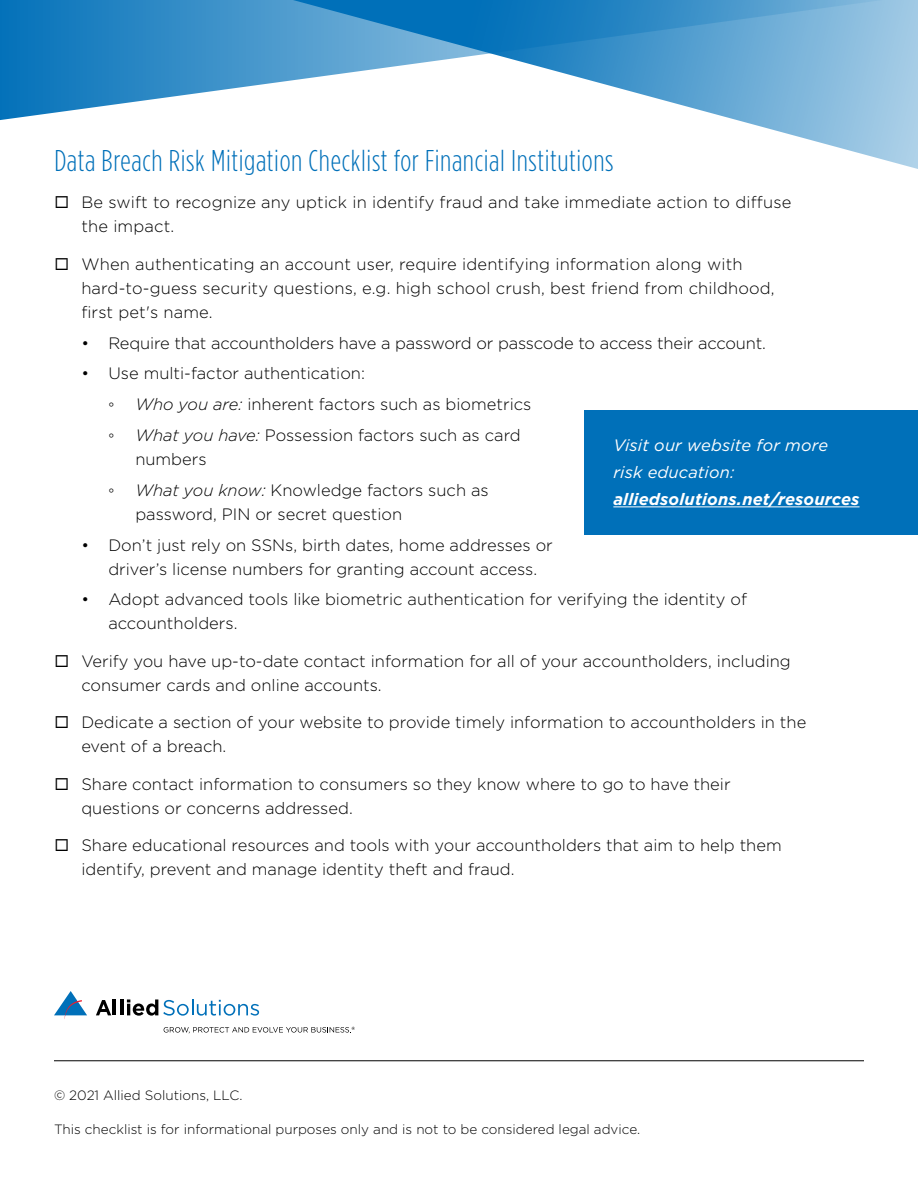
<style>
.page{position:relative;width:918px;height:1188px;background:#fff}
.page>*{position:absolute;margin:0;border:0;box-sizing:border-box;transform-origin:0 0}
.t1{font:300 condensed 30px "Gotham HTF";letter-spacing:.02em;color:#0070b9}
.t2{font:300 16.5px/24px "Gotham HTF";color:#000}
.t3{font:italic 16.5px/27px "Gotham HTF";letter-spacing:.01em;color:#fff}
.t4{font:italic 700 16.5px "Gotham HTF";letter-spacing:.01em;color:#fff}
.t5{font:16.5px "Arial";color:#000}
.t6{font:300 13.5px "Gotham HTF";color:#000}
.s1{font-style:italic}
</style>
<div class="page">
<svg style="left:744px;top:122px;width:174px;height:47px"></svg>
<svg style="left:0;top:0;width:918px;height:122px"></svg>
<div style="left:585px;top:410px;width:333px;height:125px;background:#0070b9"></div>
<hr style="left:613px;top:507px;width:247px;height:1px;background:#fff">
<hr style="left:54px;top:1060px;width:810px;height:1px;background:#000">
<svg style="left:96px;top:1000px;width:15px;height:15px"></svg>
<hr style="left:113px;top:999px;width:3px;height:16px;background:#000">
<hr style="left:120px;top:999px;width:3px;height:16px;background:#000">
<svg style="left:127px;top:999px;width:132px;height:17px"></svg>
<svg style="left:54px;top:991px;width:33px;height:28px"></svg>
<svg style="left:164px;top:1027px;width:191px;height:6px"></svg>
<h1 class="t1" style="left:54px;top:145px;width:561px">Data Breach Risk Mitigation Checklist for Financial Institutions</h1>
<p class="t2" style="left:81px;top:190px;width:711px">Be swift to recognize any uptick in identify fraud and take immediate action to diffuse the impact.</p>
<p class="t2" style="left:81px;top:252px;width:695px">When authenticating an account user, require identifying information along with hard-to-guess security questions, e.g. high school crush, best friend from childhood, first pet's name.</p>
<p class="t2" style="left:81px;top:331px;width:686px">• Require that accountholders have a password or passcode to access their account.</p>
<p class="t2" style="left:81px;top:361px;width:285px">• Use multi-factor authentication:</p>
<p class="t5" style="left:108px;top:394px;width:7px">◦</p>
<p class="t2" style="left:135px;top:392px;width:398px"><span class="s1">Who you are:</span> inherent factors such as biometrics</p>
<p class="t5" style="left:108px;top:424px;width:7px">◦</p>
<p class="t2" style="left:135px;top:423px;width:387px"><span class="s1">What you have:</span> Possession factors such as card numbers</p>
<p class="t5" style="left:108px;top:479px;width:7px">◦</p>
<p class="t2" style="left:135px;top:478px;width:355px"><span class="s1">What you know:</span> Knowledge factors such as password, PIN or secret question</p>
<p class="t2" style="left:108px;top:532px;width:446px;text-indent:-27px">• Don’t just rely on SSNs, birth dates, home addresses or driver’s license numbers for granting account access.</p>
<p class="t2" style="left:108px;top:587px;width:640px;text-indent:-27px">• Adopt advanced tools like biometric authentication for verifying the identity of accountholders.</p>
<p class="t2" style="left:81px;top:649px;width:711px">Verify you have up-to-date contact information for all of your accountholders, including consumer cards and online accounts.</p>
<p class="t2" style="left:81px;top:710px;width:726px">Dedicate a section of your website to provide timely information to accountholders in the event of a breach.</p>
<p class="t2" style="left:81px;top:772px;width:651px">Share contact information to consumers so they know where to go to have their questions or concerns addressed.</p>
<p class="t2" style="left:81px;top:833px;width:702px">Share educational resources and tools with your accountholders that aim to help them identify, prevent and manage identity theft and fraud.</p>
<p class="t3" style="left:613px;top:431px;width:216px">Visit our website for more risk education:</p>
<p class="t4" style="left:613px;top:489px;width:248px">alliedsolutions.net/resources</p>
<p class="t6" style="left:54px;top:1087px;width:190px">© 2021 Allied Solutions, LLC.</p>
<p class="t6" style="left:54px;top:1122px;width:588px">This checklist is for informational purposes only and is not to be considered legal advice.</p>
</div>
